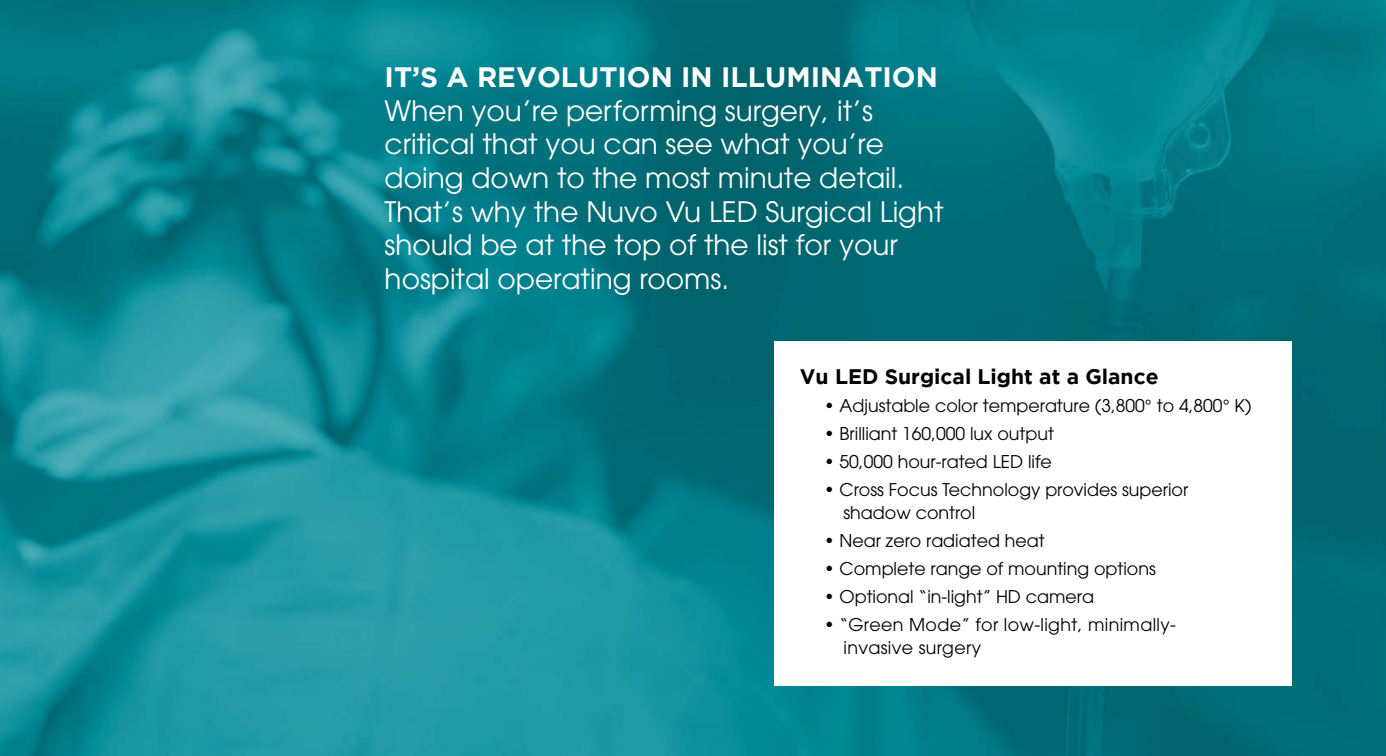
<style>
.page{position:relative;width:1386px;height:756px;background:#fff}
.page>*{position:absolute;margin:0;border:0;box-sizing:border-box;transform-origin:0 0}
.t1{font:28px/33.6px "ITC Avant Garde Pro";color:#fff}
.t2{font:700 28px "Gotham";color:#fff}
.t3{font:700 21px "Gotham";color:#000}
.t4{font:17.5px "ITC Avant Garde Pro";color:#000}
.t5{font:17.5px "ITC Avant Garde Pro";letter-spacing:.02em;color:#000}
</style>
<div class="page">
<img style="left:0;top:0;width:1386px;height:756px">
<div style="left:774px;top:341px;width:518px;height:345px;background:#fff"></div>
<p class="t2" style="left:385px;top:59px;width:555px">IT’S A REVOLUTION IN ILLUMINATION</p>
<p class="t1" style="left:385px;top:93px;width:561px">When you’re performing surgery, it’s critical that you can see what you’re doing down to the most minute detail.<br>That’s why the Nuvo Vu LED Surgical Light should be at the top of the list for your hospital operating rooms.</p>
<p class="t3" style="left:800px;top:363px;width:360px">Vu LED Surgical Light at a Glance</p>
<p class="t4" style="left:824px;top:395px;width:429px">• Adjustable color temperature (3,800° to 4,800° K)</p>
<p class="t4" style="left:824px;top:423px;width:231px">• Brilliant 160,000 lux output</p>
<p class="t4" style="left:824px;top:451px;width:229px">• 50,000 hour-rated LED life</p>
<p class="t4" style="left:824px;top:479px;width:366px">• Cross Focus Technology provides superior</p>
<p class="t4" style="left:844px;top:502px;width:133px">shadow control</p>
<p class="t4" style="left:824px;top:530px;width:222px">• Near zero radiated heat</p>
<p class="t4" style="left:824px;top:558px;width:333px">• Complete range of mounting options</p>
<p class="t4" style="left:824px;top:586px;width:271px">• Optional “in-light” HD camera</p>
<p class="t5" style="left:824px;top:614px;width:353px">• “Green Mode” for low-light, minimally-</p>
<p class="t5" style="left:844px;top:636px;width:139px">invasive surgery</p>
</div>
